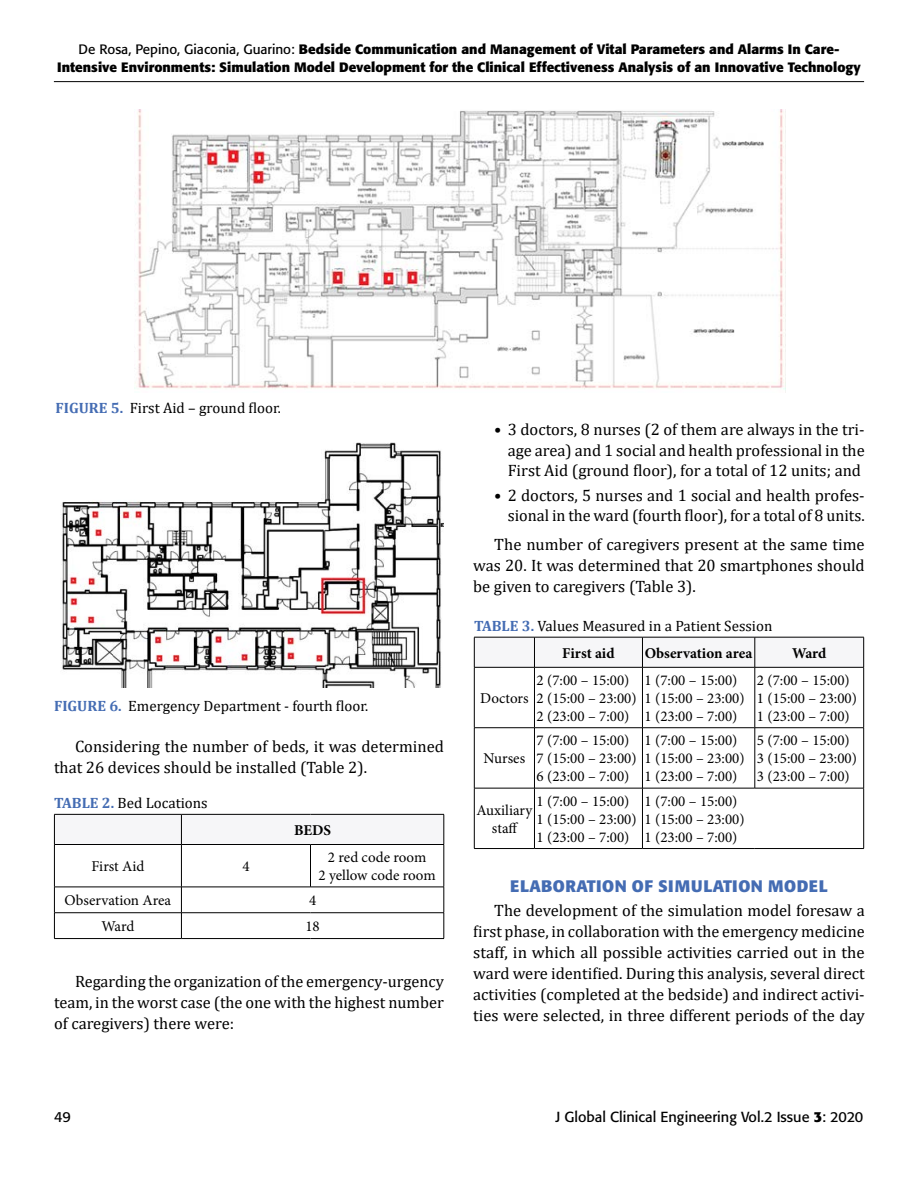
<style>
.page{position:relative;width:918px;height:1188px;background:#fff}
.page>*{position:absolute;margin:0;border:0;box-sizing:border-box;transform-origin:0 0}
.TX{font:16.5px/21px "Cambria";color:#000;text-align:justify}
.t1{font:700 16.5px "Formata";letter-spacing:.035em;color:#446cb3}
.TB{font:15px/18px "Minion Pro";color:#000;text-align:center}
.FGC{font:15px "Cambria";color:#000}
.TCH{font:700 15px "Minion Pro";letter-spacing:-.005em;color:#000}
.t2{font:14.4px "Formata";color:#000}
.t3{font:700 13.5px/17.7px "Formata";color:#000;text-align:center}
.s1{font-weight:400}
.s2{font-weight:700;color:#446cb3}
.s3{font-weight:700}
</style>
<div class="page">
<hr style="left:54px;top:81px;width:810px;height:1px;background:#000">
<img style="left:134px;top:110px;width:651px;height:280px">
<img style="left:62px;top:442px;width:382px;height:245px">
<div style="left:54px;top:814px;width:391px;height:30px;background:#f6f6f8"></div>
<hr style="left:54px;top:844px;width:127px;height:1px;background:#000">
<hr style="left:54px;top:845px;width:1px;height:42px;background:#000">
<hr style="left:181px;top:844px;width:129px;height:1px;background:#000">
<hr style="left:181px;top:845px;width:1px;height:42px;background:#000">
<hr style="left:310px;top:844px;width:134px;height:1px;background:#000">
<hr style="left:310px;top:845px;width:1px;height:42px;background:#000">
<hr style="left:444px;top:845px;width:1px;height:42px;background:#000">
<hr style="left:54px;top:887px;width:127px;height:1px;background:#000">
<hr style="left:181px;top:887px;width:129px;height:1px;background:#000">
<hr style="left:310px;top:887px;width:134px;height:1px;background:#000">
<hr style="left:54px;top:912px;width:127px;height:1px;background:#000">
<svg style="left:54px;top:887px;width:1px;height:51px"></svg>
<hr style="left:181px;top:912px;width:129px;height:1px;background:#000">
<svg style="left:181px;top:887px;width:1px;height:51px"></svg>
<hr style="left:310px;top:912px;width:134px;height:1px;background:#000">
<svg style="left:444px;top:887px;width:1px;height:51px"></svg>
<hr style="left:54px;top:938px;width:127px;height:1px;background:#000">
<hr style="left:181px;top:938px;width:129px;height:1px;background:#000">
<hr style="left:310px;top:938px;width:134px;height:1px;background:#000">
<div style="left:475px;top:638px;width:388px;height:29px;background:#f6f6f8"></div>
<hr style="left:474px;top:637px;width:60px;height:1px;background:#000">
<hr style="left:474px;top:637px;width:1px;height:30px;background:#000">
<hr style="left:534px;top:637px;width:108px;height:1px;background:#000">
<hr style="left:534px;top:637px;width:1px;height:30px;background:#000">
<hr style="left:642px;top:637px;width:113px;height:1px;background:#000">
<hr style="left:642px;top:637px;width:1px;height:30px;background:#000">
<hr style="left:755px;top:637px;width:109px;height:1px;background:#000">
<hr style="left:755px;top:637px;width:1px;height:30px;background:#000">
<hr style="left:863px;top:637px;width:1px;height:30px;background:#000">
<hr style="left:474px;top:667px;width:60px;height:1px;background:#000">
<hr style="left:474px;top:668px;width:1px;height:60px;background:#000">
<hr style="left:534px;top:667px;width:108px;height:1px;background:#000">
<hr style="left:534px;top:668px;width:1px;height:60px;background:#000">
<hr style="left:642px;top:667px;width:113px;height:1px;background:#000">
<hr style="left:642px;top:668px;width:1px;height:60px;background:#000">
<hr style="left:755px;top:667px;width:109px;height:1px;background:#000">
<hr style="left:755px;top:668px;width:1px;height:60px;background:#000">
<hr style="left:863px;top:668px;width:1px;height:60px;background:#000">
<hr style="left:474px;top:727px;width:60px;height:1px;background:#000">
<hr style="left:474px;top:728px;width:1px;height:60px;background:#000">
<hr style="left:534px;top:727px;width:108px;height:1px;background:#000">
<hr style="left:534px;top:728px;width:1px;height:60px;background:#000">
<hr style="left:642px;top:727px;width:113px;height:1px;background:#000">
<hr style="left:642px;top:728px;width:1px;height:60px;background:#000">
<hr style="left:755px;top:727px;width:109px;height:1px;background:#000">
<hr style="left:755px;top:728px;width:1px;height:60px;background:#000">
<hr style="left:863px;top:728px;width:1px;height:60px;background:#000">
<hr style="left:474px;top:788px;width:60px;height:1px;background:#000">
<hr style="left:474px;top:788px;width:1px;height:60px;background:#000">
<hr style="left:534px;top:788px;width:108px;height:1px;background:#000">
<hr style="left:534px;top:788px;width:1px;height:60px;background:#000">
<hr style="left:642px;top:788px;width:113px;height:1px;background:#000">
<hr style="left:642px;top:788px;width:1px;height:60px;background:#000">
<hr style="left:755px;top:788px;width:109px;height:1px;background:#000">
<hr style="left:863px;top:788px;width:1px;height:60px;background:#000">
<hr style="left:474px;top:848px;width:60px;height:1px;background:#000">
<hr style="left:534px;top:848px;width:108px;height:1px;background:#000">
<hr style="left:642px;top:848px;width:113px;height:1px;background:#000">
<hr style="left:755px;top:848px;width:109px;height:1px;background:#000">
<p class="t3" style="left:57px;top:40px;width:805px"><span class="s1">De Rosa, Pepino, Giaconia, Guarino:</span> Bedside Communication and Management of Vital Parameters and Alarms In Care-<br>Intensive Environments: Simulation Model Development for the Clinical Effectiveness Analysis of an Innovative Technology</p>
<p class="FGC" style="left:56px;top:399px;width:227px"><span class="s2">FIGURE 5.</span> First Aid – ground floor.</p>
<p class="FGC" style="left:54px;top:697px;width:316px"><span class="s2">FIGURE 6.</span> Emergency Department - fourth floor.</p>
<p class="TX" style="left:54px;top:736px;width:391px;text-indent:21px">Considering the number of beds, it was determined that 26 devices should be installed (Table 2).</p>
<p class="FGC" style="left:54px;top:794px;width:155px"><span class="s2">TABLE 2.</span> Bed Locations</p>
<p class="TB" style="left:91px;top:857px;width:55px">First Aid</p>
<p class="TB" style="left:242px;top:857px;width:9px">4</p>
<p class="TCH" style="left:294px;top:821px;width:39px">BEDS</p>
<p class="TB" style="left:328px;top:848px;width:100px">2 red code room</p>
<p class="TB" style="left:319px;top:866px;width:119px">2 yellow code room</p>
<p class="TB" style="left:65px;top:892px;width:108px">Observation Area</p>
<p class="TB" style="left:309px;top:892px;width:9px">4</p>
<p class="TB" style="left:102px;top:917px;width:34px">Ward</p>
<p class="TB" style="left:305px;top:917px;width:16px">18</p>
<p class="TX" style="left:54px;top:971px;width:391px;text-indent:21px">Regarding the organization of the emergency-urgency team, in the worst case (the one with the highest number of caregivers) there were:</p>
<p class="TX" style="left:508px;top:419px;width:358px;line-height:20.2px;text-indent:-14px">• 3 doctors, 8 nurses (2 of them are always in the tri&shy;age area) and 1 social and health professional in the First Aid (ground floor), for a total of 12 units; and</p>
<p class="TX" style="left:494px;top:485px;width:372px;line-height:20.2px;text-align:right">• 2 doctors, 5 nurses and 1 social and health profes&shy;sional in the ward (fourth floor), for a total of 8 units.</p>
<p class="TX" style="left:473px;top:534px;width:393px;text-indent:21px">The number of caregivers present at the same time was 20. It was determined that 20 smartphones should be given to caregivers (Table 3).</p>
<p class="FGC" style="left:474px;top:617px;width:300px"><span class="s2">TABLE 3.</span> Values Measured in a Patient Session</p>
<p class="TCH" style="left:562px;top:644px;width:54px">First aid</p>
<p class="TCH" style="left:645px;top:644px;width:109px">Observation area</p>
<p class="TCH" style="left:792px;top:644px;width:36px">Ward</p>
<p class="TB" style="left:480px;top:689px;width:50px">Doctors</p>
<p class="TB" style="left:537px;top:671px;width:94px">2 (7:00 – 15:00)</p>
<p class="TB" style="left:537px;top:689px;width:102px">2 (15:00 – 23:00)</p>
<p class="TB" style="left:537px;top:707px;width:94px">2 (23:00 – 7:00)</p>
<p class="TB" style="left:645px;top:671px;width:94px">1 (7:00 – 15:00)</p>
<p class="TB" style="left:645px;top:689px;width:102px">1 (15:00 – 23:00)</p>
<p class="TB" style="left:645px;top:707px;width:94px">1 (23:00 – 7:00)</p>
<p class="TB" style="left:757px;top:671px;width:94px">2 (7:00 – 15:00)</p>
<p class="TB" style="left:757px;top:689px;width:102px">1 (15:00 – 23:00)</p>
<p class="TB" style="left:757px;top:707px;width:94px">1 (23:00 – 7:00)</p>
<p class="TB" style="left:484px;top:750px;width:43px">Nurses</p>
<p class="TB" style="left:537px;top:732px;width:94px">7 (7:00 – 15:00)</p>
<p class="TB" style="left:537px;top:750px;width:102px">7 (15:00 – 23:00)</p>
<p class="TB" style="left:537px;top:768px;width:94px">6 (23:00 – 7:00)</p>
<p class="TB" style="left:537px;top:792px;width:94px">1 (7:00 – 15:00)</p>
<p class="TB" style="left:537px;top:810px;width:102px">1 (15:00 – 23:00)</p>
<p class="TB" style="left:537px;top:828px;width:94px">1 (23:00 – 7:00)</p>
<p class="TB" style="left:476px;top:801px;width:57px">Auxiliary staff</p>
<p class="TB" style="left:645px;top:732px;width:94px">1 (7:00 – 15:00)</p>
<p class="TB" style="left:645px;top:750px;width:102px">1 (15:00 – 23:00)</p>
<p class="TB" style="left:645px;top:768px;width:94px">1 (23:00 – 7:00)</p>
<p class="TB" style="left:645px;top:792px;width:94px">1 (7:00 – 15:00)</p>
<p class="TB" style="left:645px;top:810px;width:102px">1 (15:00 – 23:00)</p>
<p class="TB" style="left:645px;top:828px;width:94px">1 (23:00 – 7:00)</p>
<p class="TB" style="left:757px;top:732px;width:94px">5 (7:00 – 15:00)</p>
<p class="TB" style="left:757px;top:750px;width:102px">3 (15:00 – 23:00)</p>
<p class="TB" style="left:757px;top:768px;width:94px">3 (23:00 – 7:00)</p>
<h1 class="t1" style="left:510px;top:876px;width:319px">ELABORATION OF SIMULATION MODEL</h1>
<p class="TX" style="left:473px;top:900px;width:393px;text-indent:21px">The development of the simulation model foresaw a first phase, in collaboration with the emergency medicine staff, in which all possible activities carried out in the ward were identified. During this analysis, several direct activities (completed at the bedside) and indirect activi&shy;ties were selected, in three different periods of the day</p>
<p class="t2" style="left:54px;top:1108px;width:18px">49</p>
<p class="t2" style="left:555px;top:1108px;width:310px">J Global Clinical Engineering Vol.2 Issue <span class="s3">3</span>: 2020</p>
</div>
